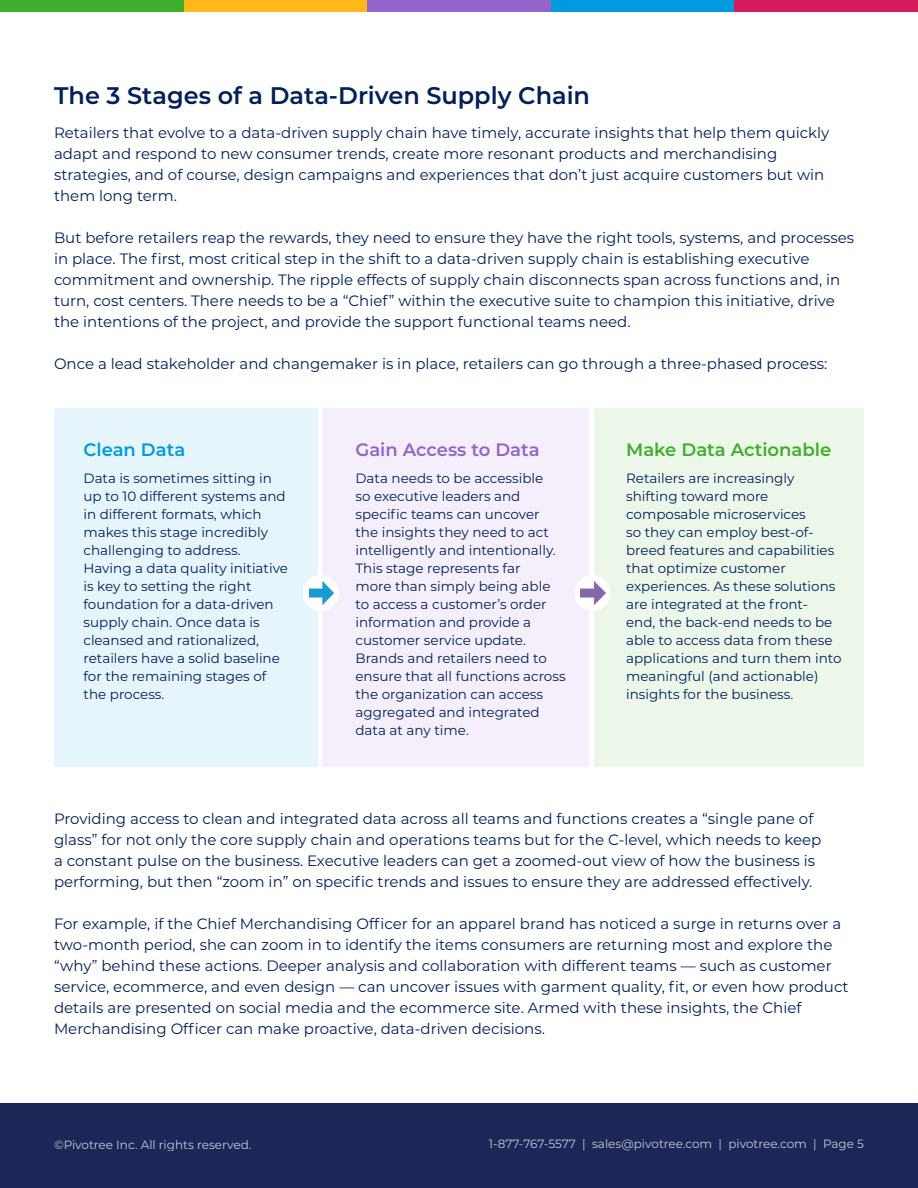
<style>
.page{position:relative;width:918px;height:1188px;background:#fff}
.page>*{position:absolute;margin:0;border:0;box-sizing:border-box;transform-origin:0 0}
.t1{font:600 24px "Montserrat";color:#001f5b}
.t2{font:600 18px "Montserrat";color:#3fae2a}
.t3{font:600 18px "Montserrat";color:#9364cc}
.t4{font:600 18px "Montserrat";color:#009bde}
.t5{font:15px/21px "Montserrat";color:#001f5b}
.t6{font:13.5px/18px "Montserrat";color:#001f5b}
.t7{font:12px "Montserrat";color:#fff}
</style>
<div class="page">
<div style="left:323px;top:408px;width:266px;height:359px;background:#f4effa"></div>
<div style="left:54px;top:408px;width:263px;height:359px;background:#e6f5fc"></div>
<div style="left:594px;top:408px;width:270px;height:359px;background:#ecf7ea"></div>
<div style="left:1px;top:0;width:183px;height:12px;background:#3fae2a"></div>
<div style="left:184px;top:0;width:184px;height:12px;background:#ffb819"></div>
<div style="left:368px;top:0;width:183px;height:12px;background:#9364cc"></div>
<div style="left:551px;top:0;width:184px;height:12px;background:#009bde"></div>
<div style="left:735px;top:0;width:183px;height:12px;background:#d61b5d"></div>
<div style="left:0;top:1104px;width:918px;height:84px;background:#1c2758"></div>
<div style="left:303px;top:575px;width:36px;height:36px;background:#fff;border-radius:50%"></div>
<img style="left:309px;top:582px;width:24px;height:22px">
<div style="left:574px;top:575px;width:36px;height:36px;background:#fff;border-radius:50%"></div>
<img style="left:581px;top:582px;width:24px;height:22px">
<h1 class="t1" style="left:54px;top:78px;width:538px">The 3 Stages of a Data-Driven Supply Chain</h1>
<p class="t5" style="left:54px;top:122px;width:777px">Retailers that evolve to a data-driven supply chain have timely, accurate insights that help them quickly adapt and respond to new consumer trends, create more resonant products and merchandising strategies, and of course, design campaigns and experiences that don’t just acquire customers but win them long term.</p>
<p class="t5" style="left:54px;top:227px;width:802px">But before retailers reap the rewards, they need to ensure they have the right tools, systems, and processes in place. The first, most critical step in the shift to a data-driven supply chain is establishing executive commitment and ownership. The ripple effects of supply chain disconnects span across functions and, in turn, cost centers. There needs to be a “Chief” within the executive suite to champion this initiative, drive the intentions of the project, and provide the support functional teams need.</p>
<p class="t5" style="left:54px;top:353px;width:775px">Once a lead stakeholder and changemaker is in place, retailers can go through a three-phased process:</p>
<p class="t4" style="left:84px;top:437px;width:103px">Clean Data</p>
<p class="t6" style="left:84px;top:469px;width:206px">Data is sometimes sitting in up to 10 different systems and in different formats, which makes this stage incredibly challenging to address.<br>Having a data quality initiative is key to setting the right foundation for a data-driven supply chain. Once data is cleansed and rationalized, retailers have a solid baseline for the remaining stages of the process.</p>
<p class="t3" style="left:356px;top:437px;width:186px">Gain Access to Data</p>
<p class="t6" style="left:356px;top:469px;width:212px">Data needs to be accessible<br>so executive leaders and specific teams can uncover the insights they need to act intelligently and intentionally.<br>This stage represents far<br>more than simply being able to access a customer’s order information and provide a customer service update.<br>Brands and retailers need to ensure that all functions across the organization can access aggregated and integrated data at any time.</p>
<p class="t2" style="left:626px;top:437px;width:207px">Make Data Actionable</p>
<p class="t6" style="left:626px;top:469px;width:217px">Retailers are increasingly shifting toward more composable microservices<br>so they can employ best-of&shy;breed features and capabilities that optimize customer experiences. As these solutions are integrated at the front-<br>end, the back-end needs to be able to access data from these applications and turn them into meaningful (and actionable) insights for the business.</p>
<p class="t5" style="left:54px;top:808px;width:769px">Providing access to clean and integrated data across all teams and functions creates a “single pane of glass” for not only the core supply chain and operations teams but for the C-level, which needs to keep a constant pulse on the business. Executive leaders can get a zoomed-out view of how the business is performing, but then “zoom in” on specific trends and issues to ensure they are addressed effectively.</p>
<p class="t5" style="left:54px;top:913px;width:796px">For example, if the Chief Merchandising Officer for an apparel brand has noticed a surge in returns over a two-month period, she can zoom in to identify the items consumers are returning most and explore the “why” behind these actions. Deeper analysis and collaboration with different teams — such as customer service, ecommerce, and even design — can uncover issues with garment quality, fit, or even how product details are presented on social media and the ecommerce site. Armed with these insights, the Chief Merchandising Officer can make proactive, data-driven decisions.</p>
<p class="t7" style="left:54px;top:1136px;width:199px">©Pivotree Inc. All rights reserved.</p>
<p class="t7" style="left:489px;top:1136px;width:377px">1-877-767-5577 | sales@pivotree.com | pivotree.com | Page 5</p>
</div>
